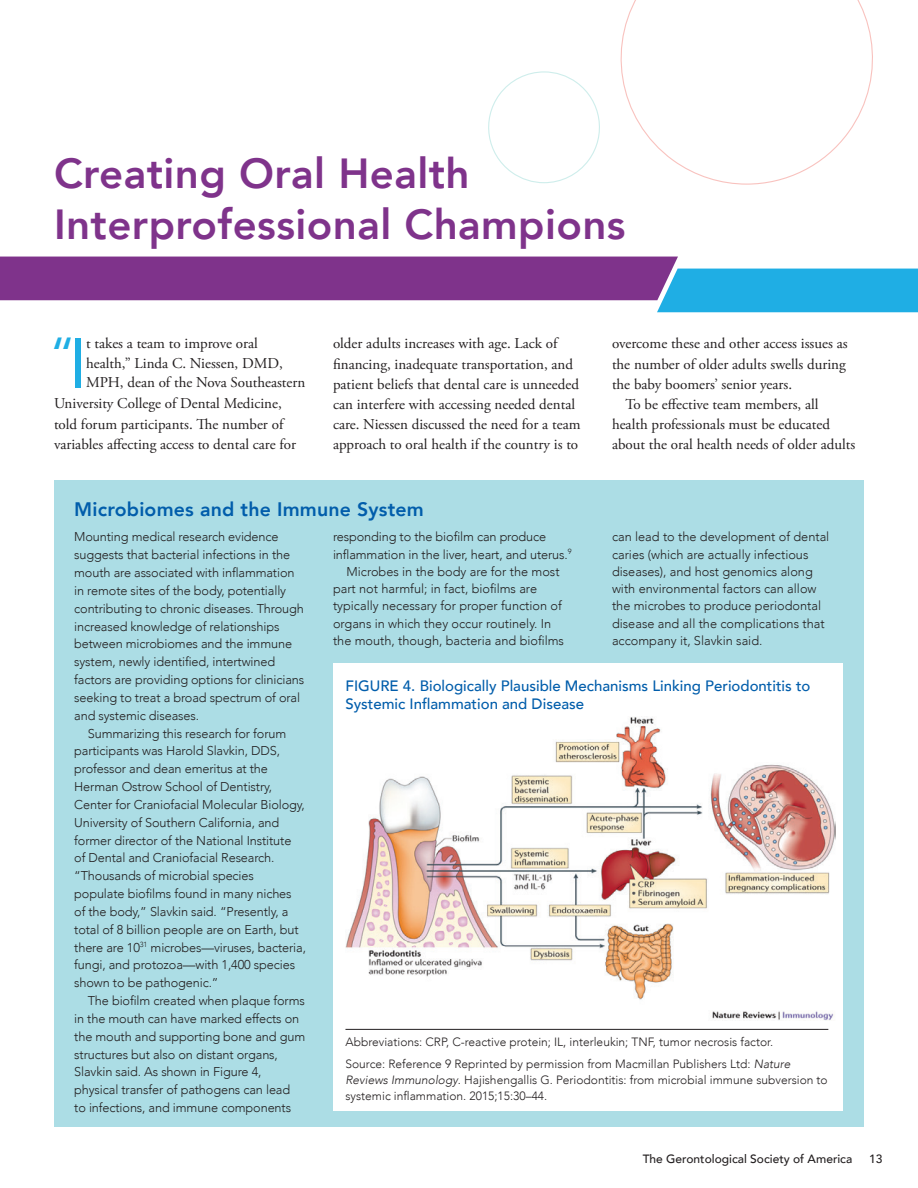
<style>
.page{position:relative;width:918px;height:1188px;background:#fff}
.page>*{position:absolute;margin:0;border:0;box-sizing:border-box;transform-origin:0 0}
.Intro_P{font:49.05px "Avenir";color:#1faee4}
.t1{font:800 42px/50.4px "Avenir";letter-spacing:.01em;color:#7f338b}
.Sidebar_H{font:800 19.5px "Avenir";letter-spacing:.01em;color:#015dab}
.Intro_P-2{font:15px/20.2px "Adobe Garamond Pro";color:#231f20}
.T{font:15px/20.2px "Adobe Garamond Pro";color:#231f20}
.t2{font:500 15px/18px "Avenir";color:#015dab}
.Sidebar_T{font:300 12.75px/17.9px "Avenir";letter-spacing:-.01em;color:#231f20}
.Source{font:300 12px/15.8px "Avenir";color:#231f20}
.t3{font:500 12px "Avenir";color:#231f20}
.s1{font-size:70.05px}
.s2{font-style:italic}
</style>
<div class="page">
<svg style="left:0;top:257px;width:918px;height:55px"></svg>
<svg style="left:488px;top:71px;width:112px;height:113px"></svg>
<svg style="left:620px;top:0;width:253px;height:185px"></svg>
<div style="left:54px;top:481px;width:810px;height:646px;background:#acdde5"></div>
<div style="left:333px;top:663px;width:510px;height:448px;background:#fff"></div>
<img style="left:346px;top:717px;width:490px;height:304px">
<hr style="left:345px;top:1029px;width:483px;height:1px;background:#231f20">
<p class="t1" style="left:54px;top:148px;width:573px">Creating Oral Health<br>Interprofessional Champions</p>
<p class="Intro_P" style="left:50px;top:316px;width:39px">“<span class="s1">I</span></p>
<p class="Intro_P-2" style="left:86px;top:334px;width:173px">t takes a team to improve oral</p>
<p class="Intro_P-2" style="left:86px;top:354px;width:198px">health,” Linda C. Niessen, DMD,</p>
<p class="Intro_P-2" style="left:86px;top:373px;width:221px">MPH, dean of the Nova Southeastern</p>
<p class="Intro_P-2" style="left:54px;top:394px;width:229px">University College of Dental Medicine,</p>
<p class="Intro_P-2" style="left:54px;top:414px;width:231px">told forum participants. The number of</p>
<p class="Intro_P-2" style="left:54px;top:435px;width:244px">variables affecting access to dental care for</p>
<p class="Intro_P-2" style="left:333px;top:334px;width:249px">older adults increases with age. Lack of financing, inadequate transportation, and patient beliefs that dental care is unneeded can interfere with accessing needed dental care. Niessen discussed the need for a team approach to oral health if the country is to</p>
<p class="Intro_P-2" style="left:612px;top:334px;width:237px;text-align:justify">overcome these and other access issues as the number of older adults swells during the baby boomers’ senior years.</p>
<p class="T" style="left:612px;top:395px;width:245px;text-indent:14px">To be effective team members, all health professionals must be educated about the oral health needs of older adults</p>
<p class="Sidebar_H" style="left:74px;top:494px;width:351px">Microbiomes and the Immune System</p>
<p class="Sidebar_T" style="left:74px;top:528px;width:232px">Mounting medical research evidence suggests that bacterial infections in the mouth are associated with inflammation in remote sites of the body, potentially contributing to chronic diseases. Through increased knowledge of relationships between microbiomes and the immune system, newly identified, intertwined factors are providing options for clinicians seeking to treat a broad spectrum of oral and systemic diseases.</p>
<p class="Sidebar_T" style="left:74px;top:724px;width:233px;text-indent:14px">Summarizing this research for forum participants was Harold Slavkin, DDS, professor and dean emeritus at the Herman Ostrow School of Dentistry, Center for Craniofacial Molecular Biology, University of Southern California, and former director of the National Institute<br>of Dental and Craniofacial Research. “Thousands of microbial species populate biofilms found in many niches of the body,” Slavkin said. “Presently, a total of 8 billion people are on Earth, but there are 10<sup>31</sup> microbes—viruses, bacteria, fungi, and protozoa—with 1,400 species shown to be pathogenic.”</p>
<p class="Sidebar_T" style="left:74px;top:992px;width:233px;text-indent:14px">The biofilm created when plaque forms in the mouth can have marked effects on the mouth and supporting bone and gum structures but also on distant organs, Slavkin said. As shown in Figure 4, physical transfer of pathogens can lead<br>to infections, and immune components</p>
<p class="Sidebar_T" style="left:333px;top:528px;width:240px;line-height:17.2px">responding to the biofilm can produce inflammation in the liver, heart, and uterus.<sup>9</sup></p>
<p class="Sidebar_T" style="left:333px;top:563px;width:233px;line-height:17.2px;text-indent:14px">Microbes in the body are for the most part not harmful; in fact, biofilms are typically necessary for proper function of organs in which they occur routinely. In the mouth, though, bacteria and biofilms</p>
<p class="Sidebar_T" style="left:612px;top:528px;width:219px;line-height:17.2px">can lead to the development of dental caries (which are actually infectious diseases), and host genomics along with environmental factors can allow the microbes to produce periodontal disease and all the complications that accompany it, Slavkin said.</p>
<p class="t2" style="left:345px;top:676px;width:467px">FIGURE 4. Biologically Plausible Mechanisms Linking Periodontitis to<br>Systemic Inflammation and Disease</p>
<p class="Source" style="left:345px;top:1034px;width:429px">Abbreviations: CRP, C-reactive protein; IL, interleukin; TNF, tumor necrosis factor.</p>
<p class="Source" style="left:345px;top:1056px;width:484px">Source: Reference 9 Reprinted by permission from Macmillan Publishers Ltd: <span class="s2">Nature<br>Reviews Immunology</span>. Hajishengallis G. Periodontitis: from microbial immune subversion to systemic inflammation. 2015;15:30–44.</p>
<p class="t3" style="left:643px;top:1148px;width:211px">The Gerontological Society of America</p>
<p class="t3" style="left:869px;top:1148px;width:15px">13</p>
</div>
